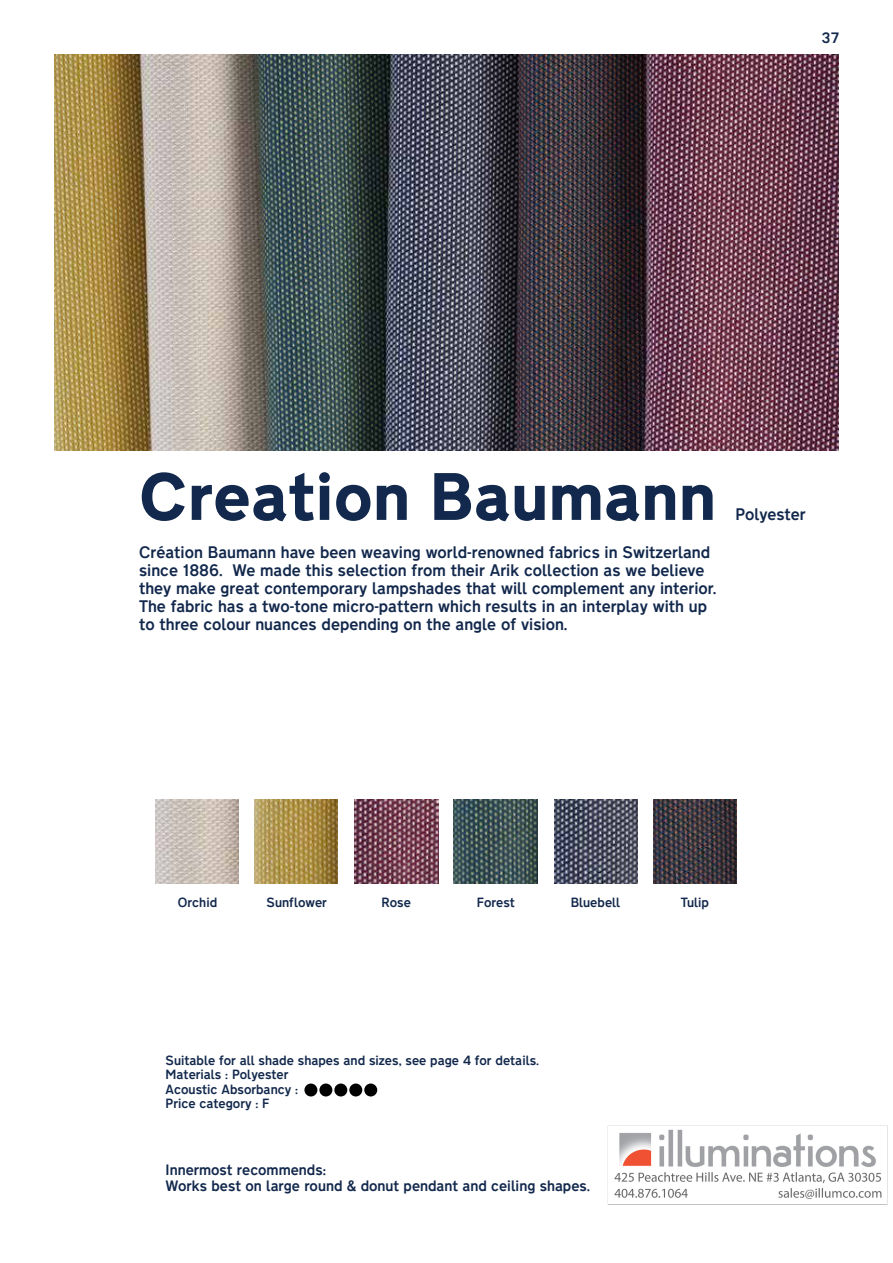
<style>
.page{position:relative;width:893px;height:1263px;background:#fff}
.page>*{position:absolute;margin:0;border:0;box-sizing:border-box;transform-origin:0 0}
.t1{font:800 60px "Transport New";color:#12284c}
.t2{font:500 15px/18px "Transport New";color:#12284c}
.t3{font:500 13.5px/16.2px "Transport New";color:#12284c}
.t4{font:500 12px/14.4px "Transport New";color:#12284c}
</style>
<div class="page">
<img style="left:54px;top:54px;width:834px;height:1151px">
<p class="t3" style="left:821px;top:29px;width:19px">37</p>
<h1 class="t1" style="left:139px;top:449px;width:579px">Creation Baumann</h1>
<p class="t2" style="left:139px;top:543px;width:579px">Création Baumann have been weaving world-renowned fabrics in Switzerland since 1886. We made this selection from their Arik collection as we believe they make great contemporary lampshades that will complement any interior.<br>The fabric has a two-tone micro-pattern which results in an interplay with up to three colour nuances depending on the angle of vision.</p>
<p class="t2" style="left:735px;top:504px;width:72px">Polyester</p>
<p class="t4" style="left:178px;top:895px;width:41px">Orchid</p>
<p class="t4" style="left:267px;top:895px;width:62px">Sunflower</p>
<p class="t4" style="left:382px;top:895px;width:31px">Rose</p>
<p class="t4" style="left:477px;top:895px;width:40px">Forest</p>
<p class="t4" style="left:571px;top:895px;width:51px">Bluebell</p>
<p class="t4" style="left:681px;top:895px;width:30px">Tulip</p>
<p class="t4" style="left:166px;top:1052px;width:375px">Suitable for all shade shapes and sizes, see page 4 for details.<br>Materials : Polyester<br>Acoustic Absorbancy :<br>Price category : F</p>
<p class="t3" style="left:166px;top:1161px;width:426px">Innermost recommends:<br>Works best on large round &amp; donut pendant and ceiling shapes.</p>
</div>
